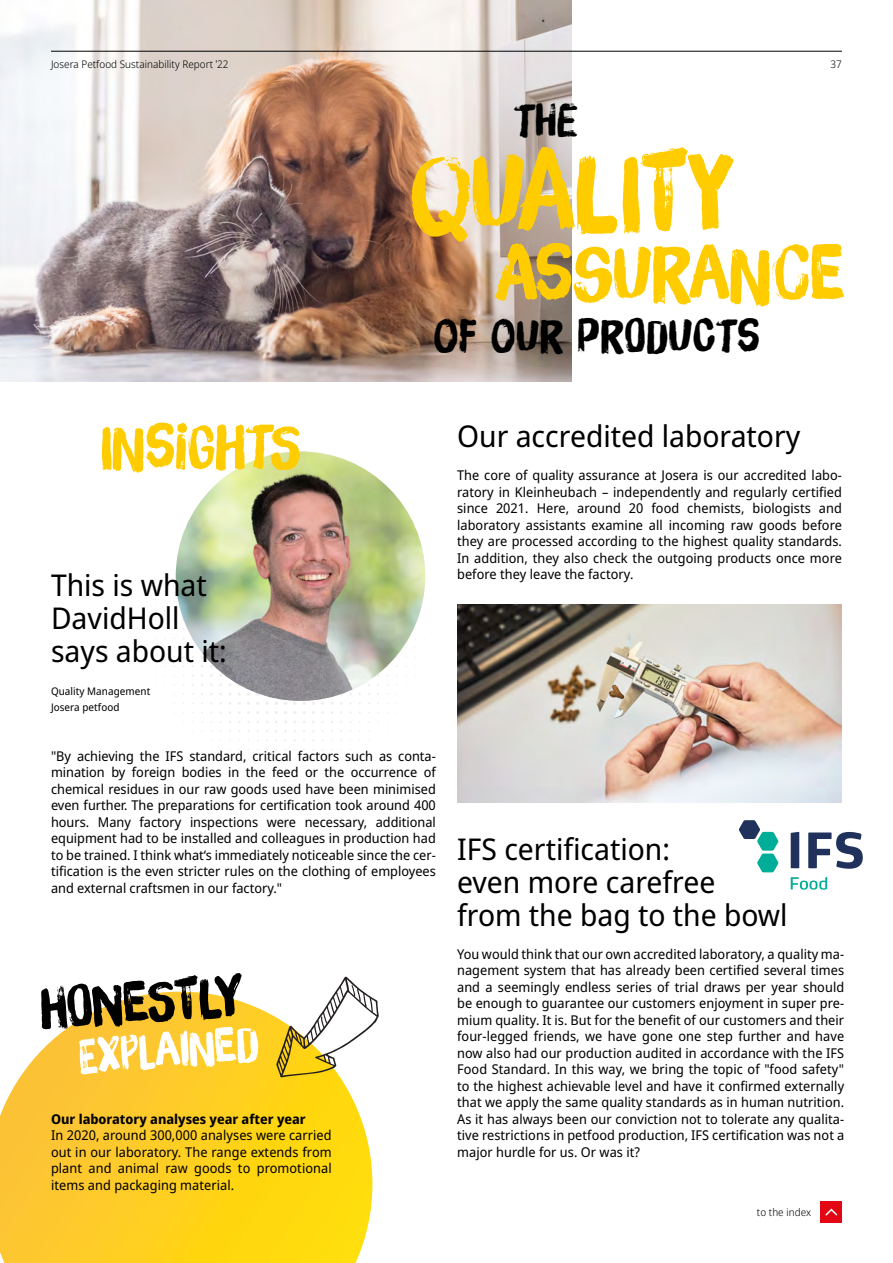
<style>
.page{position:relative;width:893px;height:1263px;background:#fff}
.page>*{position:absolute;margin:0;border:0;box-sizing:border-box;transform-origin:0 0}
.t1{font:106.35px "Brush Up";color:#fc0}
.t2{font:76.35px "Brush Up";letter-spacing:.005em;color:#fc0}
.t3{font:60px "Brush Up";color:#fc0}
.t4{font:55.2px "Brush Up";color:#000}
.t5{font:47.25px "Brush Up";color:#fff}
.t6{font:45px "Brush Up";letter-spacing:.095em;color:#000}
.t7{font:30px/33px "Noto Sans Display";color:#000}
.t8{font:13.5px/16.5px "Noto Sans Display";letter-spacing:.005em;color:#000;text-align:justify}
.t9{font:700 13.5px "Noto Sans Display";color:#000}
.t10{font:300 10.5px "Noto Sans Display";letter-spacing:.005em;color:#000}
.t11{font:10.5px/16.5px "Noto Sans Display";letter-spacing:.005em;color:#000}
.s1{font-size:46.5px}
</style>
<div class="page">
<div style="left:821px;top:1201px;width:21px;height:22px;background:#e30613"></div>
<svg style="left:825px;top:1208px;width:13px;height:8px"></svg>
<img style="left:0;top:0;width:571px;height:381px">
<hr style="left:51px;top:51px;width:791px;height:1px;background:#000">
<img style="left:457px;top:605px;width:385px;height:198px">
<svg style="left:228px;top:678px;width:50px;height:27px"></svg>
<svg style="left:284px;top:700px;width:22px;height:5px"></svg>
<img style="left:176px;top:451px;width:249px;height:250px;border-radius:125px">
<svg style="left:0;top:992px;width:372px;height:271px;background:#fed237"></svg>
<svg style="left:276px;top:977px;width:103px;height:100px"></svg>
<svg style="left:791px;top:832px;width:72px;height:37px"></svg>
<svg style="left:739px;top:820px;width:40px;height:52px"></svg>
<svg style="left:791px;top:877px;width:36px;height:13px"></svg>
<p class="t10" style="left:51px;top:56px;width:179px">Josera Petfood Sustainability Report ˈ22</p>
<h3 class="t3" style="left:101px;top:411px;width:201px">INSIGHTS</h3>
<h3 class="t7" style="left:51px;top:569px;width:177px">This is what<br>DavidHoll says about it:</h3>
<p class="t11" style="left:51px;top:683px;width:101px">Quality Management<br>Josera petfood</p>
<h3 class="t6" style="left:514px;top:94px;width:43px">THE</h3>
<p class="t10" style="left:831px;top:56px;width:13px">37</p>
<h1 class="t1" style="left:410px;top:128px;width:325px">QUALITY</h1>
<h2 class="t2" style="left:495px;top:228px;width:352px">ASSURANCE</h2>
<h3 class="t6" style="left:434px;top:309px;width:305px">OF OUR PROD<span class="s1">U</span>CTS</h3>
<h3 class="t7" style="left:457px;top:420px;width:345px">Our accredited laboratory</h3>
<p class="t8" style="left:457px;top:467px;width:386px">The core of quality assurance at Josera is our accredited labo&shy;ratory in Kleinheubach – independently and regularly certified since 2021. Here, around 20 food chemists, biologists and laboratory assistants examine all incoming raw goods before they are processed according to the highest quality standards.<br>In addition, they also check the outgoing products once more before they leave the factory.</p>
<p class="t8" style="left:51px;top:748px;width:386px">"By achieving the IFS standard, critical factors such as conta&shy;mination by foreign bodies in the feed or the occurrence of chemical residues in our raw goods used have been minimised even further. The preparations for certification took around 400 hours. Many factory inspections were necessary, additional equipment had to be installed and colleagues in production had to be trained. I think what‘s immediately noticeable since the cer&shy;tification is the even stricter rules on the clothing of employees and external craftsmen in our factory."</p>
<h3 class="t4" style="left:38px;top:976px;width:205px;rotate:-4deg">HON ESTLY</h3>
<h3 class="t5" style="left:77px;top:1027px;width:138px;rotate:-4deg">EXPLAINED</h3>
<p class="t9" style="left:51px;top:1109px;width:256px">Our laboratory analyses year after year</p>
<p class="t8" style="left:51px;top:1127px;width:282px">In 2020, around 300,000 analyses were carried out in our laboratory. The range extends from plant and animal raw goods to promotional items and packaging material.</p>
<h3 class="t7" style="left:457px;top:833px;width:332px">IFS certification:<br>even more carefree<br>from the bag to the bowl</h3>
<p class="t8" style="left:457px;top:946px;width:389px">You would think that our own accredited laboratory, a quality ma&shy;nagement system that has already been certified several times and a seemingly endless series of trial draws per year should be enough to guarantee our customers enjoyment in super pre&shy;mium quality. It is. But for the benefit of our customers and their four-legged friends, we have gone one step further and have now also had our production audited in accordance with the IFS Food Standard. In this way, we bring the topic of "food safety" to the highest achievable level and have it confirmed externally that we apply the same quality standards as in human nutrition.<br>As it has always been our conviction not to tolerate any qualita&shy;tive restrictions in petfood production, IFS certification was not a major hurdle for us. Or was it?</p>
<p class="t10" style="left:757px;top:1204px;width:56px">to the index</p>
</div>
